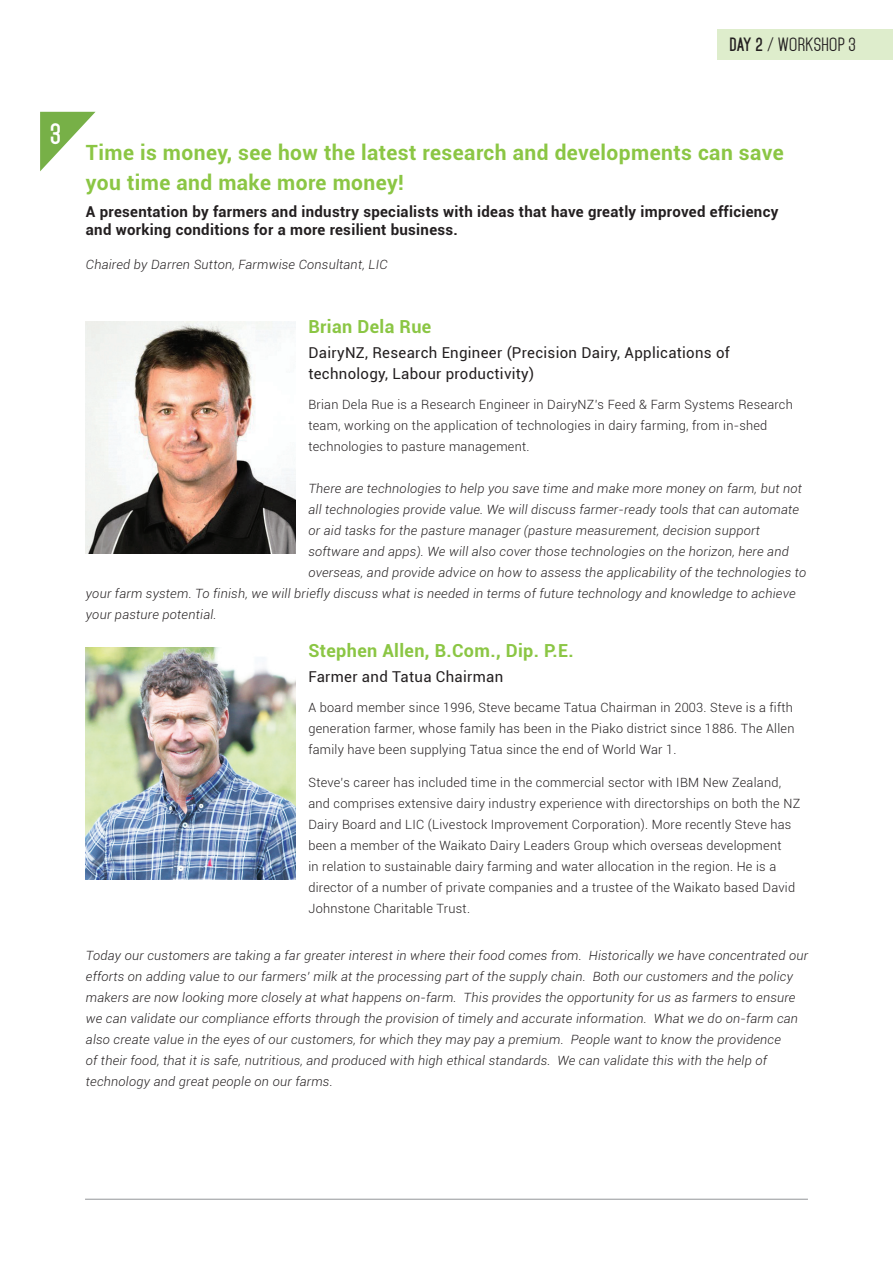
<style>
.page{position:relative;width:893px;height:1263px;background:#fff}
.page>*{position:absolute;margin:0;border:0;box-sizing:border-box;transform-origin:0 0}
.t1{font:700 25.5px "Mohave";color:#fff}
.Session_heading{font:700 21px/30px "Roboto";letter-spacing:.02em;color:#8bc644}
.Speaker_name{font:700 18px "Roboto";letter-spacing:.02em;color:#8bc644}
.t2{font:16.5px "Mohave";letter-spacing:.02em;color:#231f20}
.t3{font:700 15px/18px "Roboto";letter-spacing:.02em;color:#231f20}
.Speaker_name-2{font:15px/21px "Roboto";letter-spacing:.02em;color:#231f20}
.Content{font:italic 300 12.75px/21px "Roboto";letter-spacing:.02em;color:#231f20}
.Content-2{font:300 12.75px/21px "Roboto";letter-spacing:.02em;color:#231f20}
.s1{font-weight:700}
</style>
<div class="page">
<hr style="left:85px;top:1199px;width:723px;height:1px;background:#939598">
<div style="left:717px;top:29px;width:176px;height:31px;background:#deedcc"></div>
<img style="left:85px;top:322px;width:211px;height:231px">
<img style="left:85px;top:648px;width:211px;height:232px">
<svg style="left:40px;top:112px;width:56px;height:59px"></svg>
<p class="t2" style="left:729px;top:34px;width:128px"><span class="s1">DAY 2</span> / WORKSHOP 3</p>
<p class="t1" style="left:50px;top:118px;width:13px">3</p>
<p class="Session_heading" style="left:86px;top:137px;width:699px">Time is money, see how the latest research and developments can save you time and make more money!</p>
<p class="t3" style="left:86px;top:202px;width:694px">A presentation by farmers and industry specialists with ideas that have greatly improved efficiency and working conditions for a more resilient business.</p>
<p class="Content" style="left:86px;top:253px;width:303px">Chaired by Darren Sutton, Farmwise Consultant, LIC</p>
<p class="Speaker_name" style="left:308px;top:314px;width:124px">Brian Dela Rue</p>
<p class="Speaker_name-2" style="left:308px;top:342px;width:423px">DairyNZ, Research Engineer (Precision Dairy, Applications of technology, Labour productivity)</p>
<p class="Content-2" style="left:308px;top:393px;width:486px">Brian Dela Rue is a Research Engineer in DairyNZ’s Feed &amp; Farm Systems Research team, working on the application of technologies in dairy farming, from in-shed technologies to pasture management.</p>
<p class="Content" style="left:308px;top:478px;width:495px">There are technologies to help you save time and make more money on farm, but not</p>
<p class="Content" style="left:308px;top:499px;width:492px">all technologies provide value. We will discuss farmer-ready tools that can automate</p>
<p class="Content" style="left:308px;top:520px;width:453px">or aid tasks for the pasture manager (pasture measurement, decision support</p>
<p class="Content" style="left:308px;top:541px;width:482px">software and apps). We will also cover those technologies on the horizon, here and</p>
<p class="Content" style="left:308px;top:562px;width:499px">overseas, and provide advice on how to assess the applicability of the technologies to</p>
<p class="Content" style="left:86px;top:583px;width:711px">your farm system. To finish, we will briefly discuss what is needed in terms of future technology and knowledge to achieve</p>
<p class="Content" style="left:86px;top:604px;width:132px">your pasture potential.</p>
<p class="Speaker_name" style="left:308px;top:638px;width:267px">Stephen Allen, B.Com., Dip. P.E.</p>
<p class="Speaker_name-2" style="left:308px;top:666px;width:196px">Farmer and Tatua Chairman</p>
<p class="Content-2" style="left:308px;top:696px;width:488px">A board member since 1996, Steve became Tatua Chairman in 2003. Steve is a fifth generation farmer, whose family has been in the Piako district since 1886. The Allen family have been supplying Tatua since the end of World War 1.</p>
<p class="Content-2" style="left:308px;top:772px;width:493px">Steve’s career has included time in the commercial sector with IBM New Zealand, and comprises extensive dairy industry experience with directorships on both the NZ Dairy Board and LIC (Livestock Improvement Corporation). More recently Steve has been a member of the Waikato Dairy Leaders Group which overseas development<br>in relation to sustainable dairy farming and water allocation in the region. He is a director of a number of private companies and a trustee of the Waikato based David Johnstone Charitable Trust.</p>
<p class="Content" style="left:86px;top:944px;width:724px">Today our customers are taking a far greater interest in where their food comes from. Historically we have concentrated our efforts on adding value to our farmers’ milk at the processing part of the supply chain. Both our customers and the policy makers are now looking more closely at what happens on-farm. This provides the opportunity for us as farmers to ensure we can validate our compliance efforts through the provision of timely and accurate information. What we do on-farm can also create value in the eyes of our customers, for which they may pay a premium. People want to know the providence<br>of their food, that it is safe, nutritious, and produced with high ethical standards. We can validate this with the help of technology and great people on our farms.</p>
</div>
